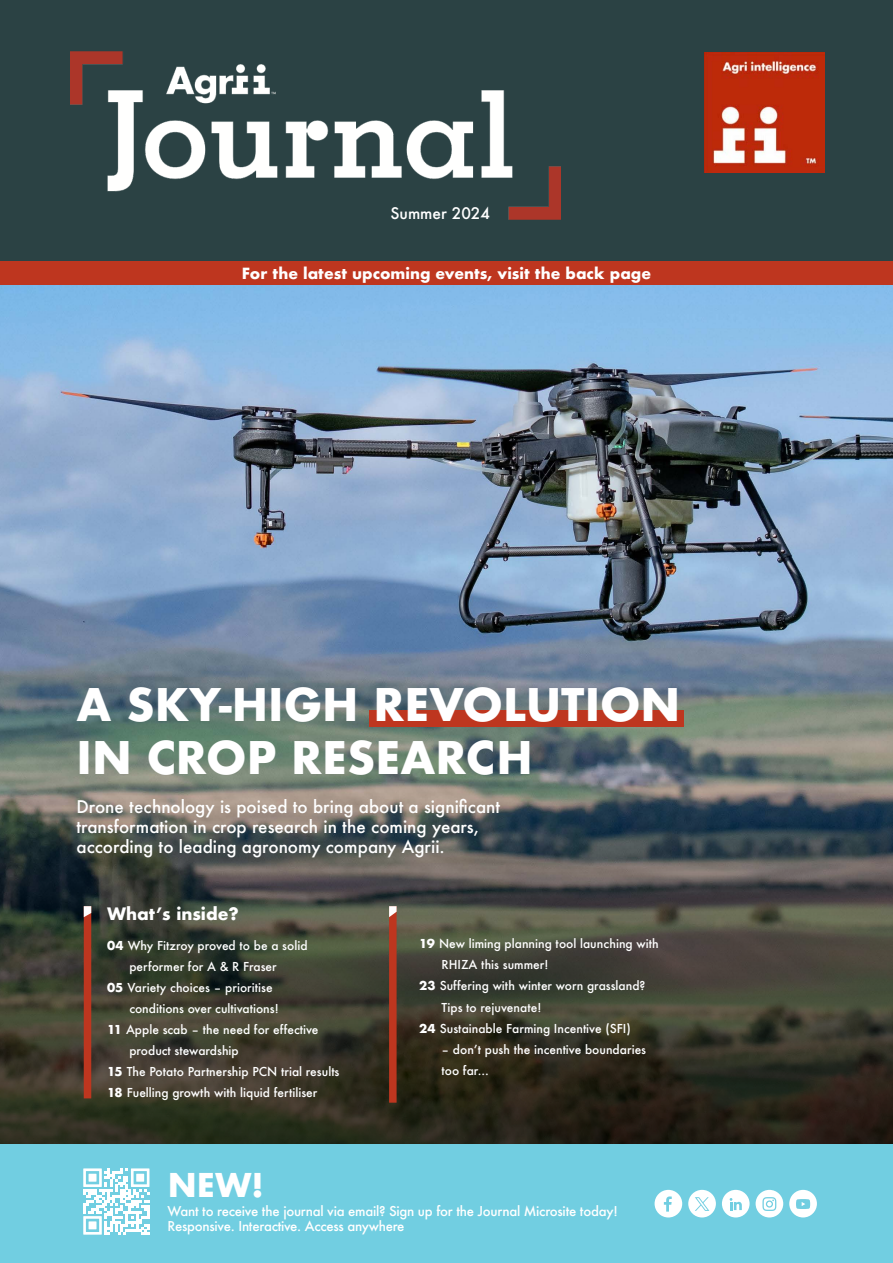
<style>
.page{position:relative;width:893px;height:1263px;background:#fff}
.page>*{position:absolute;margin:0;border:0;box-sizing:border-box;transform-origin:0 0}
.t1{font:700 43.8px/52.5px "Futura";color:#fff}
.t2{font:700 31.95px "Futura";color:#fff}
.t3{font:500 16.95px/20.4px "Futura";color:#fff}
.t4{font:700 16.65px "Futura";color:#fff}
.t5{font:500 15.6px "Futura";color:#fff}
.t6{font:700 15px "Futura";color:#fff}
.t7{font:500 13.2px "Futura";letter-spacing:-.02em;color:#fff}
.t8{font:500 12px/21px "Futura";color:#fff}
.s1{font-weight:700}
</style>
<div class="page">
<img style="left:0;top:285px;width:893px;height:444px">
<div style="left:0;top:0;width:893px;height:261px;background:#2b4244"></div>
<svg style="left:0;top:729px;width:893px;height:416px;background:#494c43"></svg>
<img style="left:705px;top:53px;width:120px;height:120px">
<div style="left:369px;top:710px;width:315px;height:17px;background:#be361f"></div>
<img style="left:70px;top:51px;width:491px;height:168px">
<div style="left:0;top:1145px;width:893px;height:118px;background:#71cee1"></div>
<svg style="left:83px;top:1168px;width:66px;height:67px"></svg>
<div style="left:655px;top:1190px;width:27px;height:27px;background:#fff;border-radius:50%"></div>
<div style="left:722px;top:1190px;width:28px;height:27px;background:#fff;border-radius:50%"></div>
<div style="left:688px;top:1190px;width:28px;height:27px;background:#fff;border-radius:50%"></div>
<div style="left:756px;top:1190px;width:27px;height:27px;background:#fff;border-radius:50%"></div>
<div style="left:789px;top:1190px;width:28px;height:27px;background:#fff;border-radius:50%"></div>
<svg style="left:664px;top:1196px;width:8px;height:15px"></svg>
<svg style="left:695px;top:1197px;width:14px;height:14px"></svg>
<svg style="left:730px;top:1198px;width:12px;height:12px"></svg>
<svg style="left:762px;top:1197px;width:14px;height:14px"></svg>
<svg style="left:796px;top:1199px;width:14px;height:10px"></svg>
<div style="left:84px;top:906px;width:7px;height:192px;background:#be361f"></div>
<div style="left:389px;top:906px;width:8px;height:197px;background:#be361f"></div>
<svg style="left:84px;top:906px;width:7px;height:11px"></svg>
<svg style="left:389px;top:906px;width:8px;height:11px"></svg>
<div style="left:0;top:261px;width:893px;height:24px;background:#be361f"></div>
<p class="t5" style="left:390px;top:202px;width:101px">Summer 2024</p>
<p class="t6" style="left:242px;top:262px;width:411px">For the latest upcoming events, visit the back page</p>
<p class="t1" style="left:77px;top:678px;width:605px">A SKY-HIGH REVOLUTION<br>IN CROP RESEARCH</p>
<p class="t3" style="left:77px;top:796px;width:425px">Drone technology is poised to bring about a significant transformation in crop research in the coming years, according to leading agronomy company Agrii.</p>
<p class="t4" style="left:107px;top:902px;width:133px">What’s inside?</p>
<p class="t8" style="left:129px;top:935px;width:180px;text-indent:-22px"><span class="s1">04</span> Why Fitzroy proved to be a solid performer for A &amp; R Fraser</p>
<p class="t8" style="left:129px;top:977px;width:151px;text-indent:-22px"><span class="s1">05</span> Variety choices – prioritise conditions over cultivations!</p>
<p class="t8" style="left:129px;top:1019px;width:191px;text-indent:-22px"><span class="s1">11</span> Apple scab – the need for effective product stewardship</p>
<p class="t8" style="left:107px;top:1061px;width:234px"><span class="s1">15</span> The Potato Partnership PCN trial results</p>
<p class="t8" style="left:107px;top:1082px;width:212px"><span class="s1">18</span> Fuelling growth with liquid fertiliser</p>
<p class="t8" style="left:441px;top:933px;width:219px;text-indent:-22px"><span class="s1">19</span> New liming planning tool launching with<br>RHIZA this summer!</p>
<p class="t8" style="left:419px;top:975px;width:228px"><span class="s1">23</span> Suffering with winter worn grassland?</p>
<p class="t8" style="left:441px;top:996px;width:101px">Tips to rejuvenate!</p>
<p class="t8" style="left:419px;top:1017px;width:213px"><span class="s1">24</span> Sustainable Farming Incentive (SFI)</p>
<p class="t8" style="left:441px;top:1038px;width:206px">– don’t push the incentive boundaries too far...</p>
<p class="t2" style="left:168px;top:1161px;width:98px">NEW!</p>
<p class="t7" style="left:168px;top:1201px;width:452px">Want to receive the journal via email? Sign up for the Journal Microsite today!</p>
<p class="t7" style="left:168px;top:1217px;width:239px">Responsive. Interactive. Access anywhere</p>
</div>
